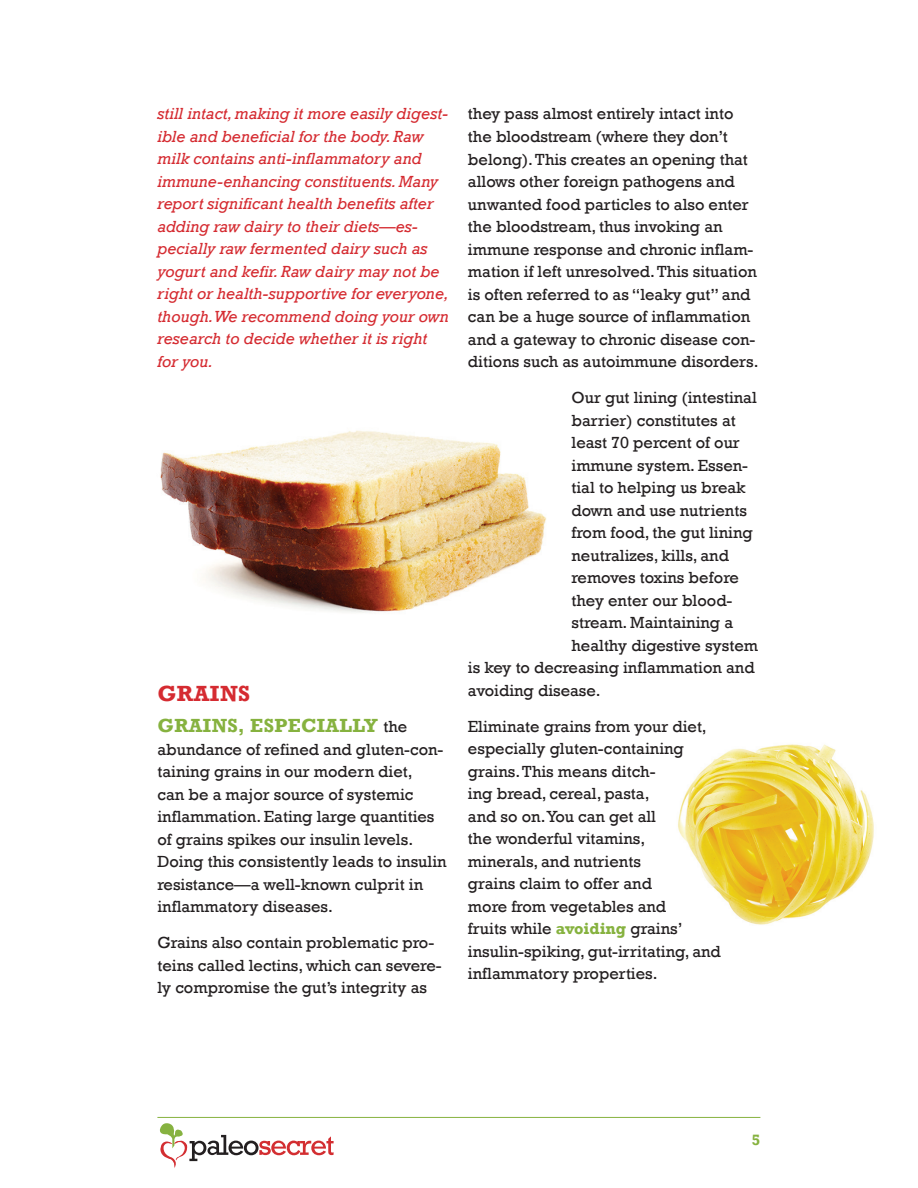
<style>
.page{position:relative;width:918px;height:1188px;background:#fff}
.page>*{position:absolute;margin:0;border:0;box-sizing:border-box;transform-origin:0 0}
.t1{font:700 22.5px "Rockwell";letter-spacing:.02em;color:#d52b31}
.t2{font:700 19.5px "Rockwell";letter-spacing:.02em;color:#86b23f}
.t3{font:16.5px/22.5px "Rockwell";color:#231f20}
.t4{font:italic 16.5px/22.5px "Rockwell";color:#d52b31}
.t5{font:700 15.3px "Rockwell";color:#86b23f}
.s1{font-weight:400;font-size:16.5px;color:#231f20}
.s2{font-weight:700;color:#86b23f}
</style>
<div class="page">
<hr style="left:157px;top:1117px;width:603px;height:1px;background:#86b23f">
<svg style="left:160px;top:1123px;width:174px;height:45px"></svg>
<img style="left:160px;top:430px;width:386px;height:183px">
<img style="left:675px;top:731px;width:205px;height:205px;border-radius:102px">
<p class="t4" style="left:158px;top:102px;width:293px">still intact, making it more easily digest&shy;ible and beneficial for the body. Raw milk contains anti-inflammatory and immune-enhancing constituents. Many report significant health benefits after adding raw dairy to their diets—es&shy;pecially raw fermented dairy such as yogurt and kefir. Raw dairy may not be right or health-supportive for everyone, though.We recommend doing your own research to decide whether it is right for you.</p>
<h1 class="t1" style="left:158px;top:679px;width:94px">GRAINS</h1>
<p class="t2" style="left:158px;top:714px;width:251px">GRAINS, ESPECIALLY <span class="s1">the</span></p>
<p class="t3" style="left:157px;top:737px;width:291px">abundance of refined and gluten-con&shy;taining grains in our modern diet,<br>can be a major source of systemic inflammation. Eating large quantities of grains spikes our insulin levels.<br>Doing this consistently leads to insulin resistance—a well-known culprit in inflammatory diseases.</p>
<p class="t3" style="left:157px;top:931px;width:286px">Grains also contain problematic pro&shy;teins called lectins, which can severe&shy;ly compromise the gut’s integrity as</p>
<p class="t3" style="left:468px;top:102px;width:292px">they pass almost entirely intact into the bloodstream (where they don’t belong). This creates an opening that allows other foreign pathogens and unwanted food particles to also enter the bloodstream, thus invoking an immune response and chronic inflam&shy;mation if left unresolved. This situation is often referred to as “leaky gut” and can be a huge source of inflammation and a gateway to chronic disease con&shy;ditions such as autoimmune disorders.</p>
<p class="t3" style="left:572px;top:386px;width:187px">Our gut lining (intestinal</p>
<p class="t3" style="left:572px;top:408px;width:166px">barrier) constitutes at</p>
<p class="t3" style="left:572px;top:431px;width:170px">least 70 percent of our</p>
<p class="t3" style="left:572px;top:453px;width:178px">immune system. Essen-</p>
<p class="t3" style="left:572px;top:476px;width:176px">tial to helping us break</p>
<p class="t3" style="left:572px;top:498px;width:177px">down and use nutrients</p>
<p class="t3" style="left:572px;top:521px;width:183px">from food, the gut lining</p>
<p class="t3" style="left:572px;top:543px;width:159px">neutralizes, kills, and</p>
<p class="t3" style="left:572px;top:566px;width:169px">removes toxins before</p>
<p class="t3" style="left:572px;top:588px;width:162px">they enter our blood-</p>
<p class="t3" style="left:572px;top:611px;width:163px">stream. Maintaining a</p>
<p class="t3" style="left:572px;top:633px;width:188px">healthy digestive system</p>
<p class="t3" style="left:468px;top:656px;width:288px">is key to decreasing inflammation and</p>
<p class="t3" style="left:468px;top:678px;width:134px">avoiding disease.</p>
<p class="t3" style="left:468px;top:714px;width:254px">Eliminate grains from your diet, especially gluten-containing grains. This means ditch-<br>ing bread, cereal, pasta,<br>and so on. You can get all<br>the wonderful vitamins,<br>minerals, and nutrients<br>grains claim to offer and<br>more from vegetables and<br>fruits while <span class="s2">avoiding</span> grains’ insulin-spiking, gut-irritating, and inflammatory properties.</p>
<p class="t5" style="left:752px;top:1130px;width:10px">5</p>
</div>
